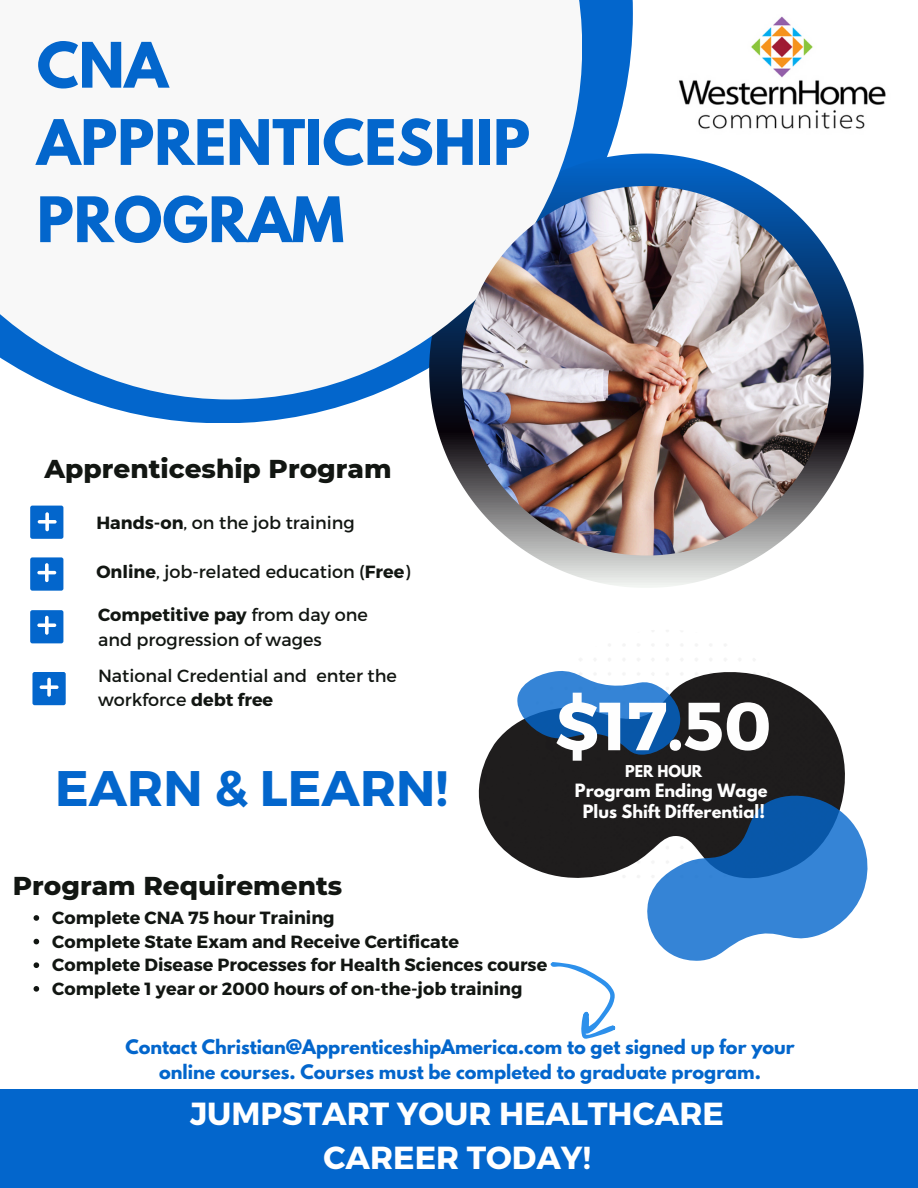
<style>
.page{position:relative;width:918px;height:1188px;background:#fff}
.page>*{position:absolute;margin:0;border:0;box-sizing:border-box;transform-origin:0 0}
.t1{font:700 67.8px "Montserrat";color:#fefefe}
.t2{font:700 55.5px/77.2px "League Spartan";color:#0366cc}
.t3{font:700 49.95px "Montserrat";color:#0366cc}
.t4{font:700 31.95px/43.8px "Montserrat";color:#fff;text-align:center}
.t5{font:800 26.4px "Montserrat";color:#121612}
.t6{font:700 17.7px "Montserrat";color:#121612}
.t7{font:17.7px/24.3px "Montserrat";color:#121612}
.t8{font:700 17.7px/24.8px "League Spartan";color:#0366cc;text-align:center}
.t9{font:700 16.2px "League Spartan";color:#fefefe}
.t10{font:700 14.55px "League Spartan";color:#fefefe}
.s1{font-weight:700}
.s2{font-weight:400}
</style>
<div class="page">
<svg style="left:84px;top:0;width:549px;height:423px;fill:#0366cc"></svg>
<svg style="left:429px;top:154px;width:434px;height:434px"></svg>
<div style="left:0;top:0;width:582px;height:399px;background:#f8f8f8"></div>
<img style="left:462px;top:186px;width:369px;height:370px;border-radius:50%">
<div style="left:0;top:1089px;width:918px;height:99px;background:#0366cc"></div>
<div style="left:30px;top:610px;width:33px;height:33px;background:#0366cc;border-radius:2px"></div>
<div style="left:32px;top:672px;width:34px;height:33px;background:#0366cc;border-radius:2px"></div>
<svg style="left:40px;top:678px;width:19px;height:19px"></svg>
<svg style="left:37px;top:616px;width:19px;height:19px"></svg>
<div style="left:30px;top:506px;width:33px;height:33px;background:#0366cc;border-radius:2px"></div>
<div style="left:30px;top:557px;width:33px;height:34px;background:#0366cc;border-radius:2px"></div>
<svg style="left:37px;top:563px;width:19px;height:19px"></svg>
<svg style="left:38px;top:512px;width:19px;height:19px"></svg>
<svg style="left:480px;top:672px;width:365px;height:206px;fill:#1f1d1d"></svg>
<svg style="left:647px;top:795px;width:221px;height:166px"></svg>
<svg style="left:517px;top:671px;width:164px;height:84px;background:#3c70a6"></svg>
<img style="left:678px;top:16px;width:208px;height:113px">
<svg style="left:34px;top:915px;width:5px;height:6px"></svg>
<svg style="left:34px;top:939px;width:5px;height:5px"></svg>
<svg style="left:34px;top:962px;width:5px;height:6px"></svg>
<svg style="left:34px;top:986px;width:5px;height:6px"></svg>
<svg style="left:551px;top:962px;width:64px;height:77px"></svg>
<p class="t2" style="left:37px;top:34px;width:495px">CNA<br>APPRENTICESHIP<br>PROGRAM</p>
<p class="t5" style="left:45px;top:453px;width:349px">Apprenticeship Program</p>
<p class="t7" style="left:96px;top:509px;width:260px"><span class="s1">Hands-on</span>, on the job training</p>
<p class="t7" style="left:96px;top:559px;width:315px"><span class="s1">Online</span>, job-related education (<span class="s1">Free</span>)</p>
<p class="t6" style="left:98px;top:603px;width:271px">Competitive pay <span class="s2">from day one</span></p>
<h5 class="t7" style="left:98px;top:626px;width:225px">and progression of wages</h5>
<p class="t7" style="left:98px;top:663px;width:300px">National Credential and enter the workforce <span class="s1">debt free</span></p>
<p class="t3" style="left:55px;top:755px;width:394px">EARN &amp; LEARN!</p>
<p class="t1" style="left:555px;top:682px;width:218px">$17.50</p>
<p class="t10" style="left:625px;top:764px;width:79px">PER HOUR</p>
<p class="t9" style="left:575px;top:782px;width:194px">Program Ending Wage</p>
<p class="t9" style="left:583px;top:804px;width:184px">Plus Shift Differential!</p>
<p class="t5" style="left:13px;top:869px;width:331px">Program Requirements</p>
<h1 class="t6" style="left:52px;top:906px;width:284px">Complete CNA 75 hour Training</h1>
<p class="t6" style="left:52px;top:930px;width:408px">Complete State Exam and Receive Certificate</p>
<h6 class="t6" style="left:52px;top:954px;width:497px">Complete Disease Processes for Health Sciences course</h6>
<h6 class="t6" style="left:52px;top:977px;width:472px">Complete 1 year or 2000 hours of on-the-job training</h6>
<p class="t8" style="left:125px;top:1037px;width:671px">Contact Christian@ApprenticeshipAmerica.com to get signed up for your online courses. Courses must be completed to graduate program.</p>
<p class="t4" style="left:190px;top:1090px;width:535px">JUMPSTART YOUR HEALTHCARE<br>CAREER TODAY!</p>
</div>
